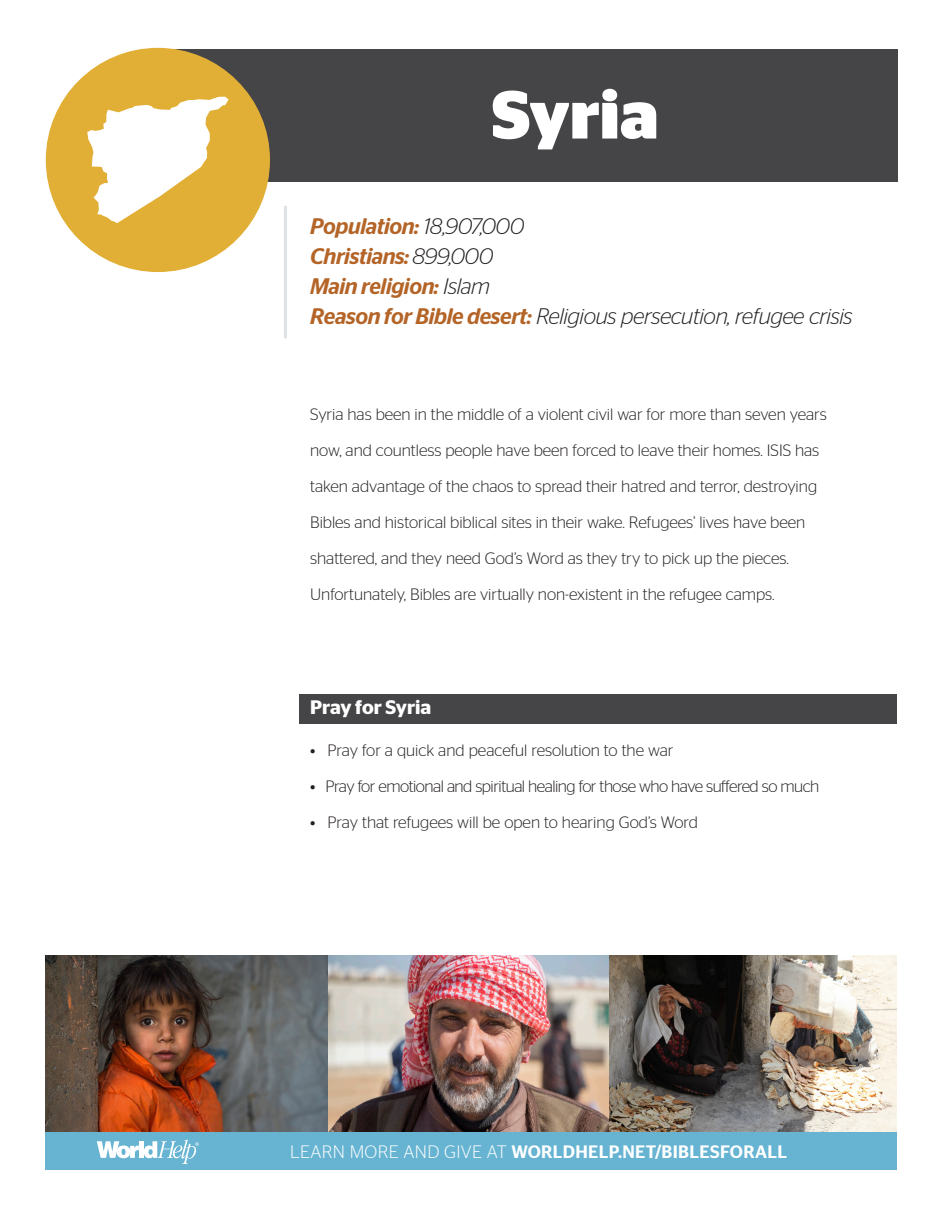
<style>
.page{position:relative;width:945px;height:1215px;background:#fff}
.page>*{position:absolute;margin:0;border:0;box-sizing:border-box;transform-origin:0 0}
.t1{font:700 67.5px "Stag Sans";color:#fff}
.t2{font:italic 500 22.5px "Stag Sans";letter-spacing:-.02em;color:#b46427}
.t3{font:italic 300 22.5px "Stag Sans";letter-spacing:-.02em;color:#231f20}
.t4{font:600 19.5px "Stag Sans";color:#fff}
.t5{font:500 18px "Stag Sans";letter-spacing:.02em;color:#fff}
.t6{font:300 16.5px/36px "Stag Sans";color:#231f20}
.t7{font:300 16.5px "Stag Sans";letter-spacing:-.03em;color:#231f20}
.s1{font-weight:300;color:#231f20}
.s2{font-weight:500;color:#b46427}
.s3{font-weight:400}
.s4{font-weight:300}
</style>
<div class="page">
<div style="left:172px;top:49px;width:726px;height:132px;background:#454548"></div>
<div style="left:300px;top:694px;width:597px;height:29px;background:#454548"></div>
<hr style="left:284px;top:206px;width:3px;height:132px;background:#dde2e6">
<div style="left:45px;top:1132px;width:852px;height:38px;background:#67b4d2"></div>
<svg style="left:97px;top:1140px;width:102px;height:24px"></svg>
<div style="left:46px;top:48px;width:224px;height:224px;background:#e1af35;border-radius:50%"></div>
<img style="left:45px;top:956px;width:284px;height:176px">
<img style="left:329px;top:956px;width:280px;height:176px">
<img style="left:609px;top:956px;width:288px;height:176px">
<svg style="left:87px;top:96px;width:142px;height:128px"></svg>
<p class="t1" style="left:491px;top:76px;width:169px">Syria</p>
<p class="t2" style="left:310px;top:213px;width:216px">Population: <span class="s1">18,907,000</span></p>
<p class="t2" style="left:310px;top:243px;width:185px">Christians: <span class="s1">899,000</span></p>
<p class="t2" style="left:310px;top:273px;width:181px">Main religion: <span class="s1">Islam</span></p>
<p class="t3" style="left:310px;top:304px;width:544px"><span class="s2">Reason for Bible desert:</span> Religious persecution, refugee crisis</p>
<p class="t6" style="left:310px;top:396px;width:518px">Syria has been in the middle of a violent civil war for more than seven years now, and countless people have been forced to leave their homes. ISIS has taken advantage of the chaos to spread their hatred and terror, destroying Bibles and historical biblical sites in their wake. Refugees’ lives have been shattered, and they need God’s Word as they try to pick up the pieces.<br>Unfortunately, Bibles are virtually non-existent in the refugee camps.</p>
<p class="t4" style="left:310px;top:696px;width:123px">Pray for Syria</p>
<p class="t6" style="left:310px;top:732px;width:365px"><span class="s3">•</span> Pray for a quick and peaceful resolution to the war</p>
<p class="t7" style="left:310px;top:777px;width:511px"><span class="s3">•</span> Pray for emotional and spiritual healing for those who have suffered so much</p>
<p class="t6" style="left:310px;top:804px;width:389px"><span class="s3">•</span> Pray that refugees will be open to hearing God’s Word</p>
<p class="t5" style="left:290px;top:1142px;width:499px"><span class="s4">LEARN MORE AND GIVE AT</span> WORLDHELP.NET/BIBLESFORALL</p>
</div>
